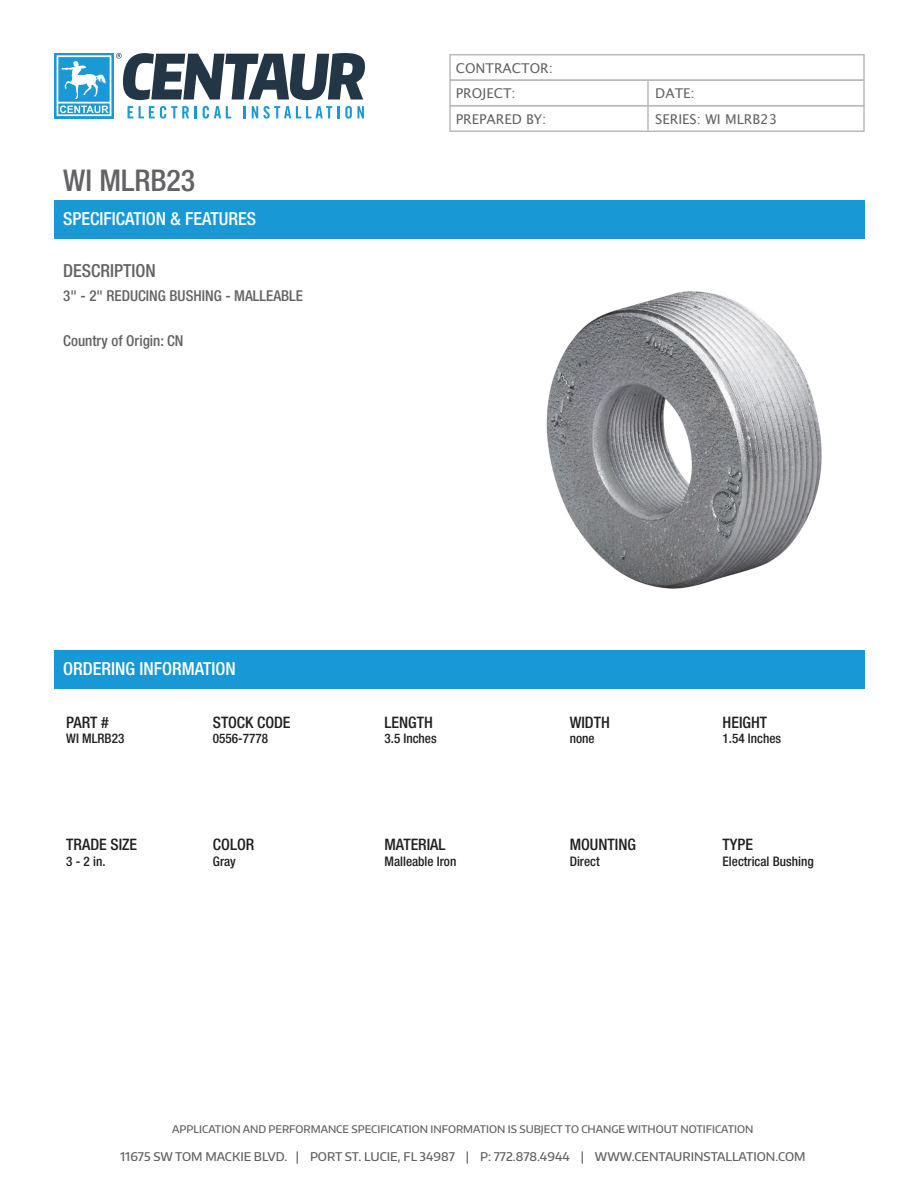
<style>
.page{position:relative;width:918px;height:1188px;background:#fff}
.page>*{position:absolute;margin:0;border:0;box-sizing:border-box;transform-origin:0 0}
.t1{font:500 condensed 30px "Helvetica Neue";color:#636366}
.t2{font:500 condensed 18px "Helvetica Neue";color:#fff}
.t3{font:500 condensed 18px "Helvetica Neue";color:#636366}
.t4{font:500 condensed 15.9px "Helvetica Neue";color:#231f20}
.t5{font:500 condensed 15px "Helvetica Neue";color:#636366}
.t6{font:13.5px "Lucida Grande";color:#636366}
.t7{font:500 condensed 13.2px "Helvetica Neue";color:#231f20}
.t8{font:500 12px "Encode Sans Normal";color:#636366}
.t9{font:500 10.5px "Encode Sans Normal";color:#636366}
</style>
<div class="page">
<svg style="left:54px;top:53px;width:3px;height:65px"></svg>
<svg style="left:57px;top:53px;width:308px;height:65px"></svg>
<div style="left:449px;top:54px;width:416px;height:27px;border:2px solid #babbbb"></div>
<div style="left:449px;top:79px;width:416px;height:27px;border:2px solid #babbbb"></div>
<hr style="left:647px;top:80px;width:2px;height:25px;background:#babbbb">
<div style="left:449px;top:105px;width:416px;height:27px;border:2px solid #babbbb"></div>
<hr style="left:647px;top:106px;width:2px;height:24px;background:#babbbb">
<div style="left:54px;top:200px;width:811px;height:39px;background:#1899d6"></div>
<div style="left:54px;top:650px;width:811px;height:39px;background:#1899d6"></div>
<img style="left:546px;top:292px;width:276px;height:297px">
<p class="t1" style="left:63px;top:163px;width:134px">WI MLRB23</p>
<p class="t2" style="left:63px;top:208px;width:195px">SPECIFICATION &amp; FEATURES</p>
<p class="t3" style="left:63px;top:260px;width:94px">DESCRIPTION</p>
<p class="t5" style="left:63px;top:286px;width:241px">3" - 2" REDUCING BUSHING - MALLEABLE</p>
<p class="t5" style="left:63px;top:331px;width:122px">Country of Origin: CN</p>
<p class="t6" style="left:456px;top:60px;width:99px">CONTRACTOR:</p>
<p class="t6" style="left:456px;top:86px;width:62px">PROJECT:</p>
<p class="t6" style="left:655px;top:86px;width:41px">DATE:</p>
<p class="t6" style="left:456px;top:111px;width:92px">PREPARED BY:</p>
<p class="t6" style="left:655px;top:111px;width:124px">SERIES: WI MLRB23</p>
<p class="t2" style="left:63px;top:658px;width:174px">ORDERING INFORMATION</p>
<p class="t4" style="left:66px;top:712px;width:44px">PART #</p>
<p class="t7" style="left:66px;top:731px;width:60px">WI MLRB23</p>
<p class="t4" style="left:213px;top:712px;width:79px">STOCK CODE</p>
<p class="t7" style="left:213px;top:731px;width:57px">0556-7778</p>
<p class="t4" style="left:385px;top:712px;width:50px">LENGTH</p>
<p class="t7" style="left:385px;top:731px;width:54px">3.5 Inches</p>
<p class="t4" style="left:570px;top:712px;width:42px">WIDTH</p>
<p class="t7" style="left:570px;top:731px;width:26px">none</p>
<p class="t4" style="left:723px;top:712px;width:46px">HEIGHT</p>
<p class="t7" style="left:723px;top:731px;width:60px">1.54 Inches</p>
<p class="t4" style="left:66px;top:835px;width:72px">TRADE SIZE</p>
<p class="t7" style="left:66px;top:854px;width:41px">3 - 2 in.</p>
<p class="t4" style="left:213px;top:835px;width:43px">COLOR</p>
<p class="t7" style="left:213px;top:854px;width:24px">Gray</p>
<p class="t4" style="left:385px;top:835px;width:63px">MATERIAL</p>
<p class="t7" style="left:385px;top:854px;width:73px">Malleable Iron</p>
<p class="t4" style="left:570px;top:835px;width:68px">MOUNTING</p>
<p class="t7" style="left:570px;top:854px;width:31px">Direct</p>
<p class="t4" style="left:723px;top:835px;width:32px">TYPE</p>
<p class="t7" style="left:723px;top:854px;width:93px">Electrical Bushing</p>
<p class="t9" style="left:172px;top:1122px;width:583px">APPLICATION AND PERFORMANCE SPECIFICATION INFORMATION IS SUBJECT TO CHANGE WITHOUT NOTIFICATION</p>
<p class="t8" style="left:120px;top:1149px;width:687px">11675 SW TOM MACKIE BLVD. | PORT ST. LUCIE, FL 34987 | P: 772.878.4944 | WWW.CENTAURINSTALLATION.COM</p>
</div>
